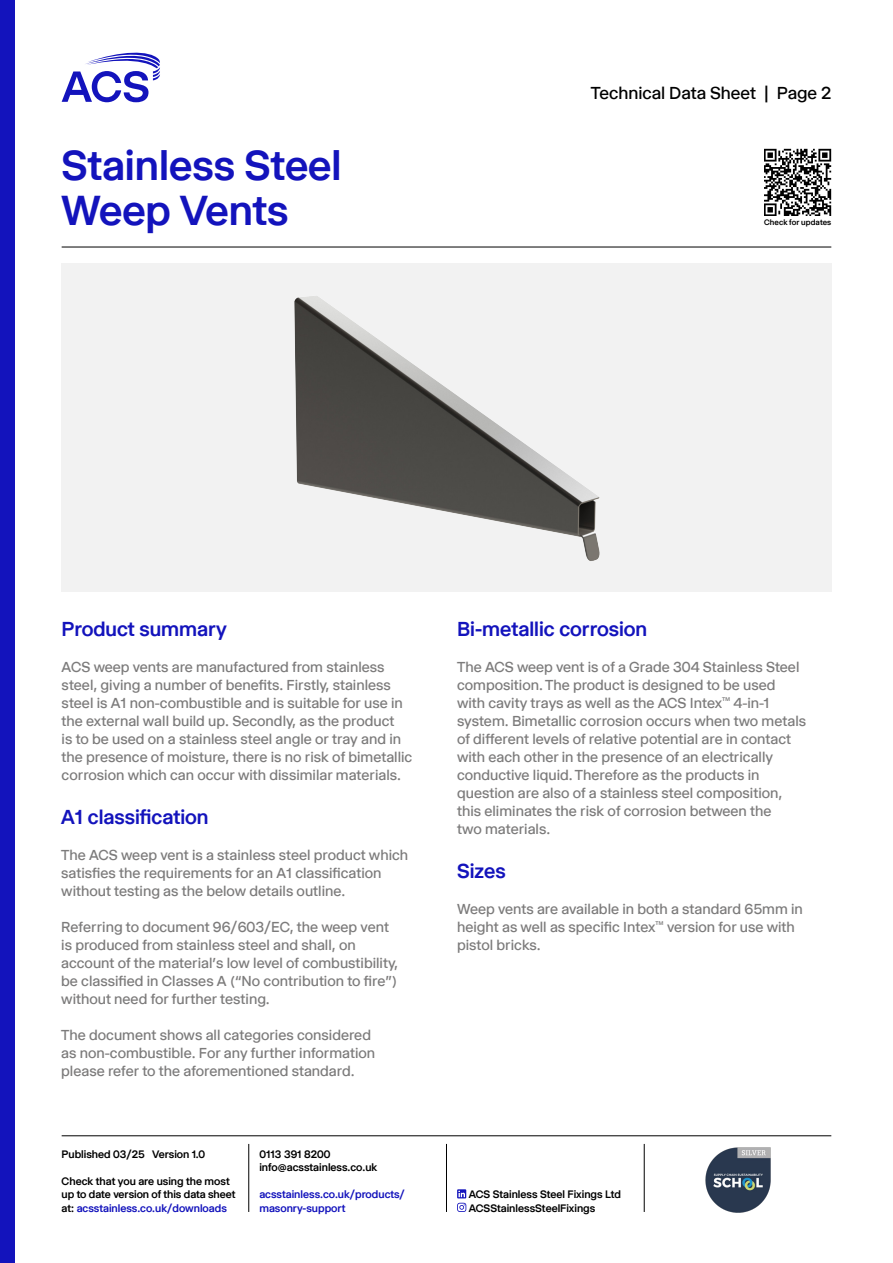
<style>
.page{position:relative;width:893px;height:1263px;background:#fff}
.page>*{position:absolute;margin:0;border:0;box-sizing:border-box;transform-origin:0 0}
.t1{font:500 43.5px/45px "Selecta";color:#1313bc}
.t2{font:500 21px "Selecta";color:#1313bc}
.t3{font:18px "Selecta";color:#000}
.t4{font:15px/18px "Selecta";color:#7c7b7b}
.t5{font:500 11.25px/13.5px "Selecta";color:#000}
.t6{font:500 11.25px/13.5px "Selecta";color:#1313bc}
.t7{font:500 8.25px "Selecta";letter-spacing:.01em;color:#000}
.s1{color:#1313bc}
</style>
<div class="page">
<hr style="left:62px;top:247px;width:769px;height:1px;background:#000">
<div style="left:0;top:0;width:15px;height:1263px;background:#1313bc"></div>
<svg style="left:457px;top:1189px;width:9px;height:9px"></svg>
<svg style="left:458px;top:1190px;width:7px;height:7px"></svg>
<svg style="left:457px;top:1203px;width:9px;height:9px"></svg>
<hr style="left:62px;top:1135px;width:769px;height:1px;background:#000">
<hr style="left:248px;top:1144px;width:1px;height:68px;background:#000">
<hr style="left:446px;top:1144px;width:1px;height:68px;background:#000">
<hr style="left:644px;top:1144px;width:1px;height:68px;background:#000">
<img style="left:764px;top:149px;width:67px;height:67px">
<img style="left:705px;top:1147px;width:66px;height:66px">
<svg style="left:62px;top:52px;width:98px;height:50px"></svg>
<div style="left:61px;top:264px;width:770px;height:328px;background:#f2f2f2"></div>
<img style="left:294px;top:296px;width:306px;height:265px">
<h1 class="t1" style="left:62px;top:138px;width:281px">Stainless Steel<br>Weep Vents</h1>
<p class="t3" style="left:591px;top:79px;width:242px">Technical Data Sheet | Page 2</p>
<p class="t7" style="left:764px;top:216px;width:69px">Check for updates</p>
<h2 class="t2" style="left:62px;top:612px;width:167px">Product summary</h2>
<p class="t4" style="left:62px;top:657px;width:352px">ACS weep vents are manufactured from stainless steel, giving a number of benefits. Firstly, stainless steel is A1 non-combustible and is suitable for use in the external wall build up. Secondly, as the product<br>is to be used on a stainless steel angle or tray and in the presence of moisture, there is no risk of bimetallic corrosion which can occur with dissimilar materials.</p>
<h2 class="t2" style="left:61px;top:800px;width:149px">A1 classification</h2>
<p class="t4" style="left:61px;top:844px;width:348px">The ACS weep vent is a stainless steel product which satisfies the requirements for an A1 classification without testing as the below details outline.</p>
<p class="t4" style="left:61px;top:916px;width:338px">Referring to document 96/603/EC, the weep vent is produced from stainless steel and shall, on account of the material’s low level of combustibility, be classified in Classes A (“No contribution to fire”) without need for further testing.</p>
<p class="t4" style="left:61px;top:1024px;width:315px">The document shows all categories considered as non-combustible. For any further information please refer to the aforementioned standard.</p>
<p class="t5" style="left:62px;top:1146px;width:145px">Published 03/25 Version 1.0</p>
<p class="t5" style="left:62px;top:1173px;width:175px">Check that you are using the most up to date version of this data sheet at: <span class="s1">acsstainless.co.uk/downloads</span></p>
<p class="t5" style="left:259px;top:1146px;width:120px">0113 391 8200 info@acsstainless.co.uk</p>
<p class="t6" style="left:259px;top:1186px;width:147px">acsstainless.co.uk/products/ masonry-support</p>
<h2 class="t2" style="left:457px;top:612px;width:192px">Bi-metallic corrosion</h2>
<p class="t4" style="left:457px;top:657px;width:350px">The ACS weep vent is of a Grade 304 Stainless Steel composition. The product is designed to be used with cavity trays as well as the ACS Intex<sup>™</sup> 4-in-1 system. Bimetallic corrosion occurs when two metals of different levels of relative potential are in contact with each other in the presence of an electrically conductive liquid. Therefore as the products in question are also of a stainless steel composition, this eliminates the risk of corrosion between the<br>two materials.</p>
<h2 class="t2" style="left:457px;top:854px;width:50px">Sizes</h2>
<p class="t4" style="left:457px;top:898px;width:347px">Weep vents are available in both a standard 65mm in height as well as specific Intex<sup>™</sup> version for use with pistol bricks.</p>
<p class="t5" style="left:469px;top:1186px;width:154px">ACS Stainless Steel Fixings Ltd<br>ACSStainlessSteelFixings</p>
</div>
